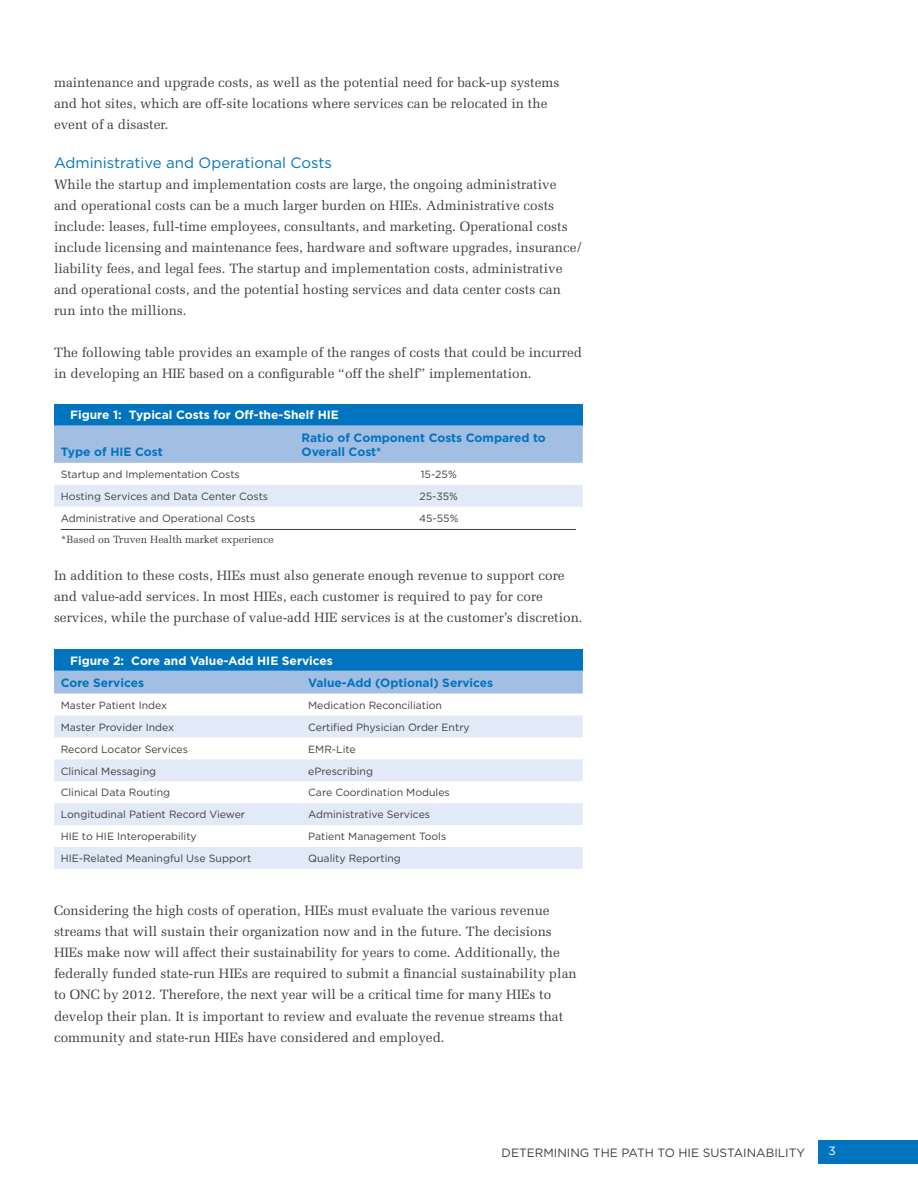
<style>
.page{position:relative;width:918px;height:1188px;background:#fff}
.page>*{position:absolute;margin:0;border:0;box-sizing:border-box;transform-origin:0 0}
.t1{font:15px "Gotham";color:#0074be}
.t2{font:13.5px/21px "Melior LT Std";color:#3e3e3f}
.t3{font:700 12px/14.4px "Gotham";color:#0074be}
.t4{font:700 12px "Gotham";color:#fff}
.t5{font:12px "Gotham";color:#3e3e3f}
.t6{font:12px "Gotham";color:#fff}
.t7{font:10.5px "Gotham";color:#3e3e3f}
.t8{font:10.5px "Melior LT Std";color:#3e3e3f}
</style>
<div class="page">
<div style="left:819px;top:1140px;width:99px;height:24px;background:#0074be"></div>
<div style="left:54px;top:404px;width:529px;height:21px;background:#0074be"></div>
<div style="left:54px;top:649px;width:529px;height:22px;background:#0074be"></div>
<svg style="left:54px;top:425px;width:529px;height:82px"></svg>
<hr style="left:61px;top:529px;width:515px;height:1px;background:#3e3e3f">
<div style="left:54px;top:671px;width:529px;height:23px;background:#a2bee3"></div>
<svg style="left:54px;top:715px;width:528px;height:1px"></svg>
<svg style="left:54px;top:716px;width:529px;height:153px;fill:#e1eaf6"></svg>
<p class="t2" style="left:54px;top:72px;width:507px">maintenance and upgrade costs, as well as the potential need for back-up systems and hot sites, which are off-site locations where services can be relocated in the event of a disaster.</p>
<p class="t1" style="left:54px;top:153px;width:280px">Administrative and Operational Costs</p>
<p class="t2" style="left:54px;top:174px;width:529px">While the startup and implementation costs are large, the ongoing administrative and operational costs can be a much larger burden on HIEs. Administrative costs include: leases, full-time employees, consultants, and marketing. Operational costs include licensing and maintenance fees, hardware and software upgrades, insurance/ liability fees, and legal fees. The startup and implementation costs, administrative and operational costs, and the potential hosting services and data center costs can run into the millions.</p>
<p class="t2" style="left:54px;top:342px;width:529px">The following table provides an example of the ranges of costs that could be incurred in developing an HIE based on a configurable “off the shelf” implementation.</p>
<p class="t4" style="left:70px;top:407px;width:270px">Figure 1: Typical Costs for Off-the-Shelf HIE</p>
<p class="t3" style="left:61px;top:445px;width:103px">Type of HIE Cost</p>
<p class="t3" style="left:302px;top:430px;width:246px">Ratio of Component Costs Compared to<br>Overall Cost*</p>
<p class="t7" style="left:61px;top:468px;width:181px">Startup and Implementation Costs</p>
<p class="t7" style="left:421px;top:468px;width:37px">15-25%</p>
<p class="t7" style="left:61px;top:490px;width:209px">Hosting Services and Data Center Costs</p>
<p class="t7" style="left:420px;top:490px;width:40px">25-35%</p>
<p class="t7" style="left:61px;top:511px;width:196px">Administrative and Operational Costs</p>
<p class="t7" style="left:419px;top:511px;width:41px">45-55%</p>
<p class="t8" style="left:61px;top:533px;width:215px">*Based on Truven Health market experience</p>
<p class="t2" style="left:54px;top:565px;width:528px">In addition to these costs, HIEs must also generate enough revenue to support core and value-add services. In most HIEs, each customer is required to pay for core services, while the purchase of value-add HIE services is at the customer’s discretion.</p>
<p class="t4" style="left:70px;top:652px;width:264px">Figure 2: Core and Value-Add HIE Services</p>
<p class="t3" style="left:61px;top:675px;width:85px">Core Services</p>
<p class="t3" style="left:308px;top:675px;width:187px">Value-Add (Optional) Services</p>
<p class="t7" style="left:61px;top:698px;width:108px">Master Patient Index</p>
<p class="t7" style="left:308px;top:698px;width:135px">Medication Reconciliation</p>
<p class="t7" style="left:61px;top:720px;width:115px">Master Provider Index</p>
<p class="t7" style="left:308px;top:720px;width:163px">Certified Physician Order Entry</p>
<p class="t7" style="left:61px;top:742px;width:129px">Record Locator Services</p>
<p class="t7" style="left:308px;top:742px;width:49px">EMR-Lite</p>
<p class="t7" style="left:61px;top:764px;width:97px">Clinical Messaging</p>
<p class="t7" style="left:308px;top:764px;width:66px">ePrescribing</p>
<p class="t7" style="left:61px;top:786px;width:111px">Clinical Data Routing</p>
<p class="t7" style="left:308px;top:786px;width:143px">Care Coordination Modules</p>
<p class="t7" style="left:61px;top:808px;width:186px">Longitudinal Patient Record Viewer</p>
<p class="t7" style="left:308px;top:808px;width:123px">Administrative Services</p>
<p class="t7" style="left:61px;top:830px;width:138px">HIE to HIE Interoperability</p>
<p class="t7" style="left:308px;top:830px;width:140px">Patient Management Tools</p>
<p class="t7" style="left:61px;top:852px;width:192px">HIE-Related Meaningful Use Support</p>
<p class="t7" style="left:308px;top:852px;width:94px">Quality Reporting</p>
<p class="t2" style="left:54px;top:900px;width:524px">Considering the high costs of operation, HIEs must evaluate the various revenue streams that will sustain their organization now and in the future. The decisions HIEs make now will affect their sustainability for years to come. Additionally, the federally funded state-run HIEs are required to submit a financial sustainability plan to ONC by 2012. Therefore, the next year will be a critical time for many HIEs to develop their plan. It is important to review and evaluate the revenue streams that community and state-run HIEs have considered and employed.</p>
<p class="t5" style="left:502px;top:1145px;width:305px">DETERMINING THE PATH TO HIE SUSTAINABILITY</p>
<p class="t6" style="left:828px;top:1143px;width:9px">3</p>
</div>
